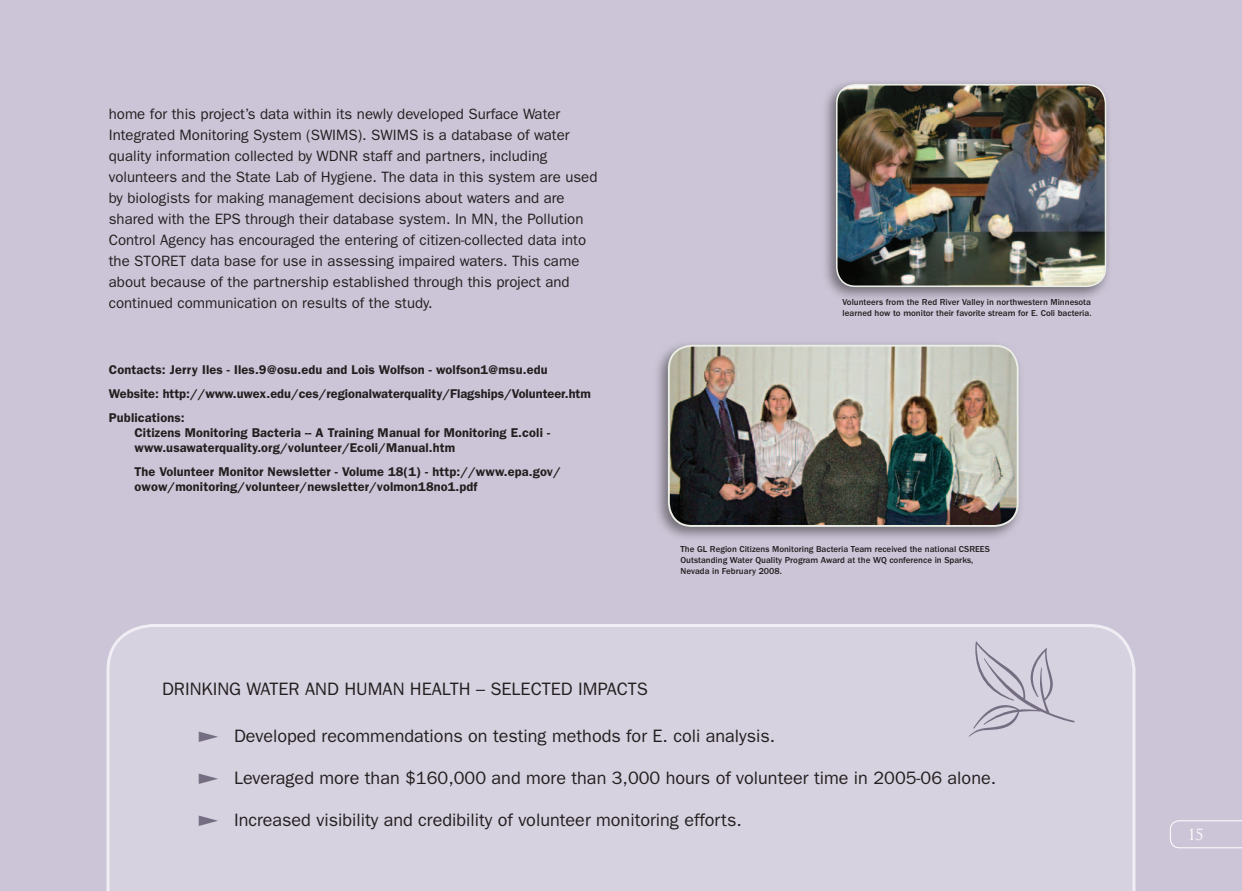
<style>
.page{position:relative;width:1242px;height:891px;background:#cbc5d7}
.page>*{position:absolute;margin:0;border:0;box-sizing:border-box;transform-origin:0 0}
.t1{font:18px "Franklin Gothic";color:#231f20}
.t2{font:15px/21px "Franklin Gothic";color:#231f20}
.t3{font:15px "Trajan";color:#fff}
.t4{font:600 12.75px/24px "Franklin Gothic";letter-spacing:.01em;color:#231f20}
.t5{font:500 9px/10.8px "Franklin Gothic";color:#231f20}
</style>
<div class="page">
<div style="left:106px;top:624px;width:1030px;height:267px;background:#d7d2e0"></div>
<div style="left:821px;top:78px;width:291px;height:223px;background:#231f20;opacity:.52"></div>
<img style="left:837px;top:85px;width:269px;height:201px">
<div style="left:836px;top:84px;width:270px;height:203px;border:2px solid #eaeee5;border-radius:19px"></div>
<div style="left:653px;top:338px;width:371px;height:203px;background:#231f20;opacity:.52"></div>
<img style="left:669px;top:346px;width:349px;height:180px">
<div style="left:668px;top:345px;width:351px;height:182px;border:2px solid #eaeee5;border-radius:23px"></div>
<svg style="left:1170px;top:820px;width:72px;height:28px"></svg>
<svg style="left:199px;top:732px;width:19px;height:10px"></svg>
<svg style="left:199px;top:774px;width:19px;height:10px"></svg>
<svg style="left:199px;top:816px;width:19px;height:10px"></svg>
<div style="left:969px;top:641px;width:106px;height:96px;background:#d7d2e0"></div>
<p class="t2" style="left:109px;top:104px;width:490px">home for this project’s data within its newly developed Surface Water Integrated Monitoring System (SWIMS). SWIMS is a database of water quality information collected by WDNR staff and partners, including volunteers and the State Lab of Hygiene. The data in this system are used by biologists for making management decisions about waters and are shared with the EPS through their database system. In MN, the Pollution Control Agency has encouraged the entering of citizen-collected data into the STORET data base for use in assessing impaired waters. This came about because of the partnership established through this project and continued communication on results of the study.</p>
<p class="t4" style="left:109px;top:357px;width:483px">Contacts: Jerry Iles - Iles.9@osu.edu and Lois Wolfson - wolfson1@msu.edu<br>Website: http://www.uwex.edu/ces/regionalwaterquality/Flagships/Volunteer.htm<br>Publications:</p>
<p class="t4" style="left:134px;top:425px;width:417px;line-height:15px">Citizens Monitoring Bacteria -- A Training Manual for Monitoring E.coli - www.usawaterquality.org/volunteer/Ecoli/Manual.htm</p>
<p class="t4" style="left:134px;top:464px;width:428px;line-height:15px">The Volunteer Monitor Newsletter - Volume 18(1) - http://www.epa.gov/ owow/monitoring/volunteer/newsletter/volmon18no1.pdf</p>
<p class="t5" style="left:843px;top:297px;width:250px">Volunteers from the Red River Valley in northwestern Minnesota learned how to monitor their favorite stream for E. Coli bacteria.</p>
<p class="t5" style="left:681px;top:544px;width:311px">The GL Region Citizens Monitoring Bacteria Team received the national CSREES<br>Outstanding Water Quality Program Award at the WQ conference in Sparks,<br>Nevada in February 2008.</p>
<p class="t1" style="left:162px;top:679px;width:488px">DRINKING WATER AND HUMAN HEALTH – SELECTED IMPACTS</p>
<p class="t1" style="left:234px;top:726px;width:543px">Developed recommendations on testing methods for E. coli analysis.</p>
<p class="t1" style="left:234px;top:768px;width:764px">Leveraged more than $160,000 and more than 3,000 hours of volunteer time in 2005-06 alone.</p>
<p class="t1" style="left:234px;top:810px;width:509px">Increased visibility and credibility of volunteer monitoring efforts.</p>
<p class="t3" style="left:1188px;top:825px;width:17px">15</p>
</div>
